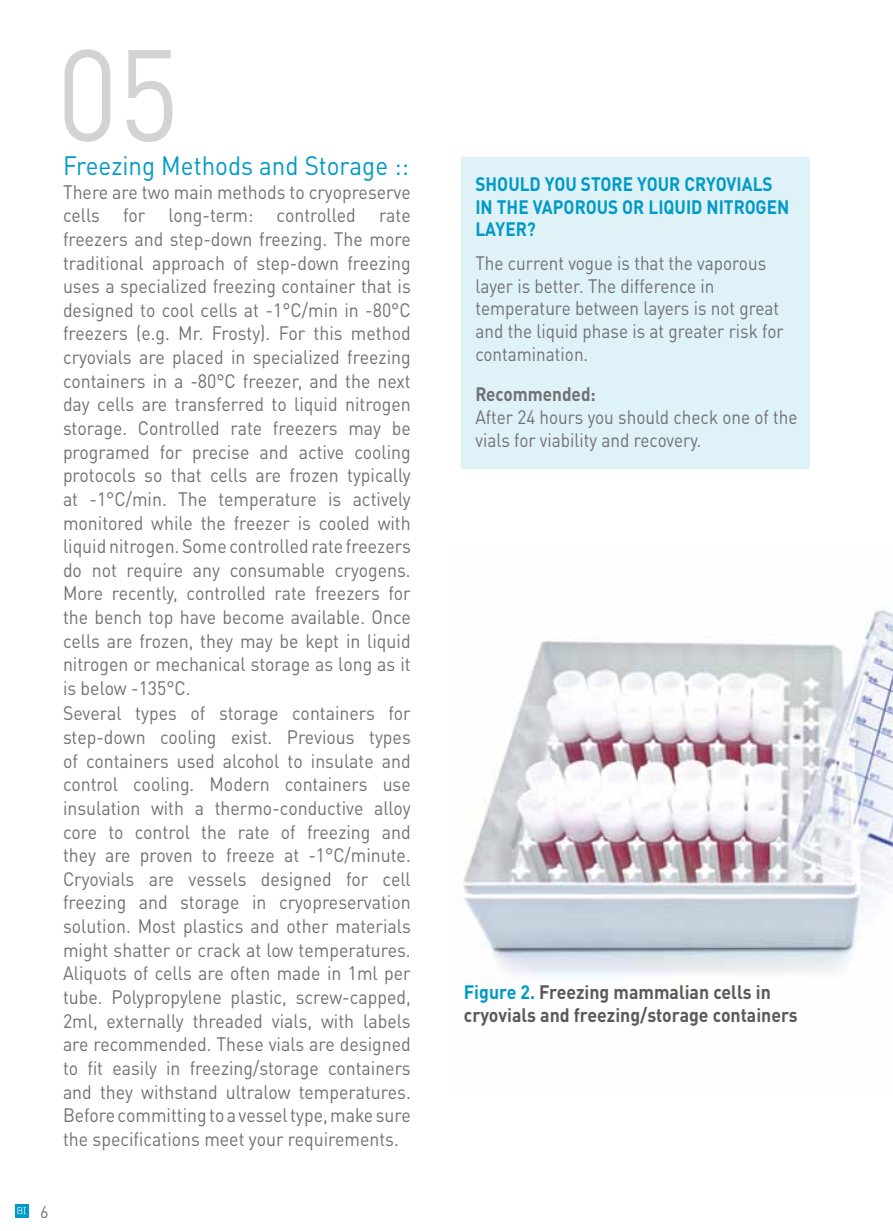
<style>
.page{position:relative;width:893px;height:1231px;background:#fff}
.page>*{position:absolute;margin:0;border:0;box-sizing:border-box;transform-origin:0 0}
.t1{font:127.75px "DINOT";color:#d1d3d4;scale:.92 1}
.t2{font:26.25px "DINOT";color:#009ac7;scale:.92 1}
.t3{font:19.25px/23.6px "DINOT";color:#717073;text-align:justify;scale:.92 1}
.t4{font:19.25px/22.8px "DINOT";color:#717073;scale:.89 1}
.t5{font:700 19.25px/22.8px "DINOT";color:#595a5c;scale:.92 1}
.t6{font:700 19.25px/22.8px "DINOT";color:#009ac7;scale:.89 1}
.t7{font:700 19.25px "DINOT";color:#717073;scale:.89 1}
.t8{font:16.8px "DINOT";color:#717073;scale:.96 1}
.s1{color:#009ac7}
</style>
<div class="page">
<div style="left:461px;top:157px;width:348px;height:312px;background:#def2f8"></div>
<img style="left:463px;top:609px;width:430px;height:367px">
<svg style="left:15px;top:1204px;width:14px;height:13px"></svg>
<svg style="left:18px;top:1206px;width:8px;height:7px"></svg>
<h1 class="t1" style="left:57px;top:15px;width:135px">05</h1>
<h2 class="t2" style="left:63px;top:149px;width:377px">Freezing Methods and Storage ::</h2>
<p class="t3" style="left:63px;top:179px;width:380px">There are two main methods to cryopreserve cells for long-term: controlled rate freezers and step-down freezing. The more traditional approach of step-down freezing uses a specialized freezing container that is designed to cool cells at -1°C/min in -80°C freezers (e.g. Mr. Frosty). For this method cryovials are placed in specialized freezing containers in a -80°C freezer, and the next day cells are transferred to liquid nitrogen storage. Controlled rate freezers may be programed for precise and active cooling protocols so that cells are frozen typically at -1°C/min. The temperature is actively monitored while the freezer is cooled with liquid nitrogen. Some controlled rate freezers do not require any consumable cryogens.<br>More recently, controlled rate freezers for the bench top have become available. Once cells are frozen, they may be kept in liquid nitrogen or mechanical storage as long as it is below -135°C.</p>
<p class="t3" style="left:63px;top:701px;width:380px">Several types of storage containers for step-down cooling exist. Previous types of containers used alcohol to insulate and control cooling. Modern containers use insulation with a thermo-conductive alloy core to control the rate of freezing and they are proven to freeze at -1°C/minute.<br>Cryovials are vessels designed for cell freezing and storage in cryopreservation solution. Most plastics and other materials might shatter or crack at low temperatures.<br>Aliquots of cells are often made in 1ml per tube. Polypropylene plastic, screw-capped, 2ml, externally threaded vials, with labels are recommended. These vials are designed to fit easily in freezing/storage containers and they withstand ultralow temperatures.<br>Before committing to a vessel type, make sure the specifications meet your requirements.</p>
<p class="t8" style="left:40px;top:1201px;width:10px">6</p>
<p class="t6" style="left:475px;top:172px;width:354px">SHOULD YOU STORE YOUR CRYOVIALS<br>IN THE VAPOROUS OR LIQUID NITROGEN<br>LAYER?</p>
<p class="t4" style="left:475px;top:251px;width:348px">The current vogue is that the vaporous layer is better. The difference in temperature between layers is not great and the liquid phase is at greater risk for contamination.</p>
<p class="t7" style="left:475px;top:381px;width:137px">Recommended:</p>
<p class="t4" style="left:475px;top:405px;width:364px">After 24 hours you should check one of the vials for viability and recovery.</p>
<p class="t5" style="left:464px;top:979px;width:365px"><span class="s1">Figure 2.</span> Freezing mammalian cells in cryovials and freezing/storage containers</p>
</div>
